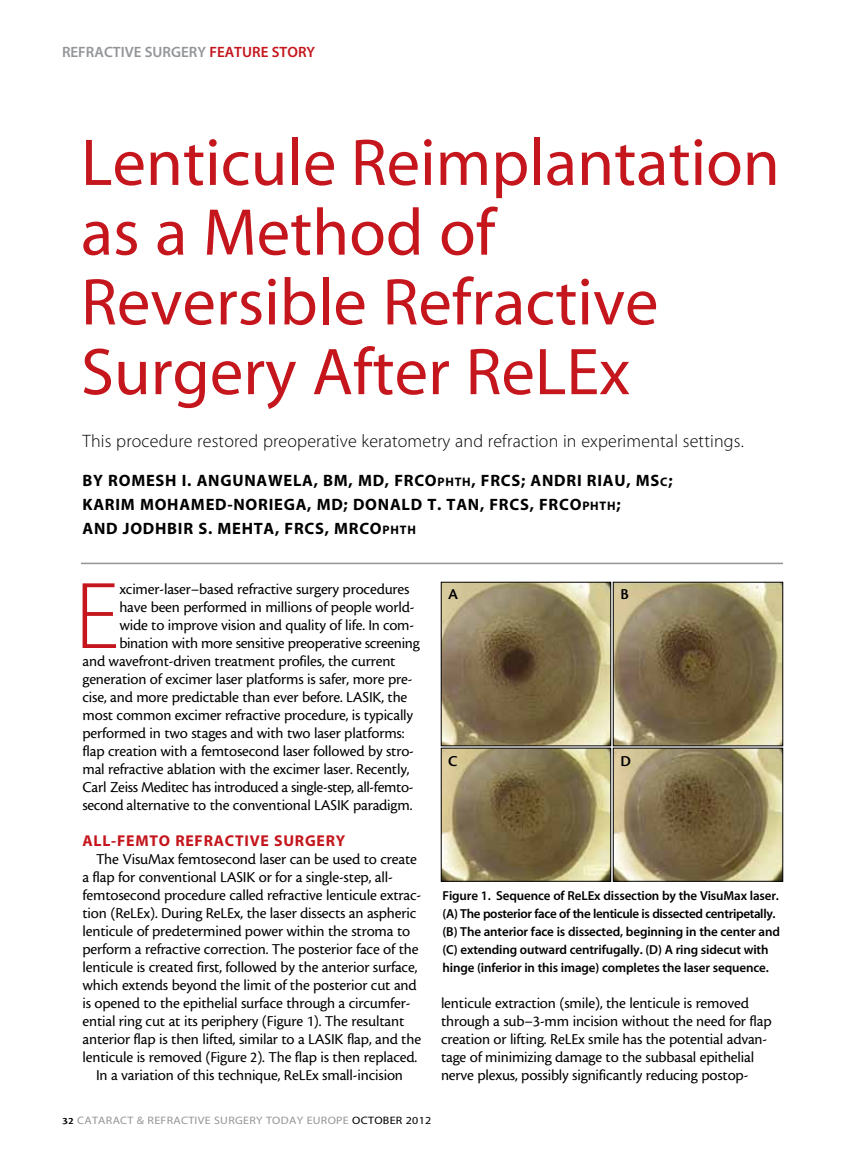
<style>
.page{position:relative;width:864px;height:1161px;background:#fff}
.page>*{position:absolute;margin:0;border:0;box-sizing:border-box;transform-origin:0 0}
.t1{font:95.85px "Myriad MM 215 600";color:#c4161c}
.t2{font:66.75px/69.8px "Myriad MM 400 600";color:#c4161c}
.t3{font:18px "Myriad MM 215 600";letter-spacing:.01em;color:#000}
.t4{font:16.5px "Myriad MM 700 600";letter-spacing:.045em;color:#000}
.t5{font:15.75px/18px "Cronos MM 408 10";letter-spacing:-.01em;color:#000}
.t6{font:15.75px "Myriad MM 700 600";letter-spacing:.05em;color:#c4161c}
.t7{font:15.75px "Cronos MM 574 10";color:#000}
.t8{font:15px "Myriad MM 565 600";color:#939598}
.t9{font:13.05px/18px "Myriad MM 565 600";letter-spacing:-.01em;color:#000}
.t10{font:10.8px "Myriad MM 400 600";letter-spacing:.025em;color:#939598;scale:1.11 1}
.t11{font:10.8px "Myriad MM 400 600";letter-spacing:.025em;color:#000;scale:1.11 1}
.s1{color:#c4161c}
.s2{font-family:"Myriad MM SC750 700 600";font-size:12.3px}
.s3{font-family:"Cronos MM 574 8";font-size:10.2px;color:#000}
.s4{color:#939598}
</style>
<div class="page">
<hr style="left:81px;top:563px;width:702px;height:1px;background:#939598">
<img style="left:443px;top:750px;width:166px;height:130px">
<div style="left:441px;top:748px;width:170px;height:134px;border:1px solid #000"></div>
<img style="left:443px;top:584px;width:166px;height:160px">
<div style="left:441px;top:582px;width:170px;height:164px;border:1px solid #000"></div>
<img style="left:615px;top:750px;width:166px;height:130px">
<div style="left:613px;top:748px;width:170px;height:134px;border:1px solid #000"></div>
<img style="left:615px;top:584px;width:166px;height:160px">
<div style="left:613px;top:582px;width:170px;height:164px;border:1px solid #000"></div>
<p class="t8" style="left:62px;top:45px;width:255px">Refractive Surgery <span class="s1">Feature story</span></p>
<h2 class="t2" style="left:81px;top:131px;width:700px">Lenticule Reimplantation as a Method of<br>Reversible Refractive<br>Surgery After ReLEx</h2>
<p class="t3" style="left:82px;top:432px;width:663px">This procedure restored preoperative keratometry and refraction in experimental settings.</p>
<p class="t4" style="left:82px;top:473px;width:49px">BY ROMES</p>
<p class="t4" style="left:165px;top:473px;width:129px">H I. ANGU NAWELA</p>
<p class="t4" style="left:314px;top:473px;width:250px">, BM, MD, FRCO<span class="s2">phth</span>, FRCS; ANDRI</p>
<p class="t4" style="left:587px;top:473px;width:87px">RIAU, MS<span class="s2">c</span>;</p>
<p class="t4" style="left:82px;top:497px;width:22px">KARIM</p>
<p class="t4" style="left:140px;top:497px;width:53px">MOHAMED</p>
<p class="t4" style="left:227px;top:497px;width:18px">-NORIEGA</p>
<p class="t4" style="left:307px;top:497px;width:95px">, MD; DONALD</p>
<p class="t4" style="left:427px;top:497px;width:195px">T. TAN, FRCS, FRCO<span class="s2">phth</span>;</p>
<p class="t4" style="left:83px;top:521px;width:94px">AND JODHBIR</p>
<p class="t4" style="left:198px;top:521px;width:219px">S. MEHTA, FRCS, MRCO<span class="s2">phth</span></p>
<h1 class="t1" style="left:75px;top:570px;width:46px">E</h1>
<p class="t5" style="left:119px;top:580px;width:292px">xcimer-laser–based refractive surgery procedures</p>
<p class="t5" style="left:119px;top:598px;width:297px">have been performed in millions of people world-</p>
<p class="t5" style="left:119px;top:616px;width:296px">wide to improve vision and quality of life. In com-</p>
<p class="t5" style="left:119px;top:634px;width:302px">bination with more sensitive preoperative screening</p>
<p class="t5" style="left:83px;top:652px;width:315px">and wavefront-driven treatment profiles, the current</p>
<p class="t5" style="left:83px;top:670px;width:332px">generation of excimer laser platforms is safer, more pre-</p>
<p class="t5" style="left:83px;top:688px;width:326px">cise, and more predictable than ever before. LASIK, the</p>
<p class="t5" style="left:83px;top:706px;width:332px">most common excimer refractive procedure, is typically</p>
<p class="t5" style="left:83px;top:724px;width:324px">performed in two stages and with two laser platforms:</p>
<p class="t5" style="left:83px;top:742px;width:333px">flap creation with a femtosecond laser followed by stro-</p>
<p class="t5" style="left:83px;top:760px;width:329px">mal refractive ablation with the excimer laser. Recently,</p>
<p class="t5" style="left:83px;top:778px;width:332px">Carl Zeiss Meditec has introduced a single-step, all-femto-</p>
<p class="t5" style="left:83px;top:796px;width:331px">second alternative to the conventional LASIK paradigm.</p>
<p class="t6" style="left:83px;top:833px;width:264px">ALL-FEMTO REFRACTIVE SURGERY</p>
<p class="t5" style="left:96px;top:850px;width:323px">The VisuMax femtosecond laser can be used to create</p>
<p class="t5" style="left:83px;top:868px;width:312px">a flap for conventional LASIK or for a single-step, all-</p>
<p class="t5" style="left:83px;top:886px;width:340px">femtosecond procedure called refractive lenticule extrac-</p>
<p class="t5" style="left:83px;top:904px;width:335px">tion (ReLEx). During ReLEx, the laser dissects an aspheric</p>
<p class="t5" style="left:83px;top:922px;width:329px">lenticule of predetermined power within the stroma to</p>
<p class="t5" style="left:83px;top:940px;width:338px">perform a refractive correction. The posterior face of the</p>
<p class="t5" style="left:83px;top:958px;width:336px">lenticule is created first, followed by the anterior surface,</p>
<p class="t5" style="left:83px;top:976px;width:336px">which extends beyond the limit of the posterior cut and</p>
<p class="t5" style="left:83px;top:994px;width:329px">is opened to the epithelial surface through a circumfer-</p>
<p class="t5" style="left:83px;top:1012px;width:323px">ential ring cut at its periphery (Figure 1). The resultant</p>
<p class="t5" style="left:83px;top:1030px;width:340px">anterior flap is then lifted, similar to a LASIK flap, and the</p>
<p class="t5" style="left:83px;top:1048px;width:336px">lenticule is removed (Figure 2). The flap is then replaced.</p>
<p class="t5" style="left:96px;top:1066px;width:309px">In a variation of this technique, ReLEx small-incision</p>
<p class="t7" style="left:448px;top:586px;width:11px">A</p>
<p class="t7" style="left:621px;top:586px;width:10px">B</p>
<p class="t7" style="left:448px;top:753px;width:11px">C</p>
<p class="t7" style="left:621px;top:753px;width:12px">D</p>
<p class="t9" style="left:442px;top:887px;width:339px">Figure 1. Sequence of ReLEx dissection by the VisuMax laser. (A) The posterior face of the lenticule is dissected centripetally. (B) The anterior face is dissected, beginning in the center and (C) extending outward centrifugally. (D) A ring sidecut with hinge (inferior in this image) completes the laser sequence.</p>
<p class="t5" style="left:441px;top:994px;width:332px">lenticule extraction (smile), the lenticule is removed through a sub–3-mm incision without the need for flap creation or lifting. ReLEx smile has the potential advan&shy;tage of minimizing damage to the subbasal epithelial nerve plexus, possibly significantly reducing postop-</p>
<p class="t10" style="left:62px;top:1115px;width:228px"><span class="s3">32</span> Cataract &amp; Refractive Surgery Today EURO</p>
<p class="t11" style="left:336px;top:1115px;width:87px"><span class="s4">PE</span> October 2012</p>
</div>
